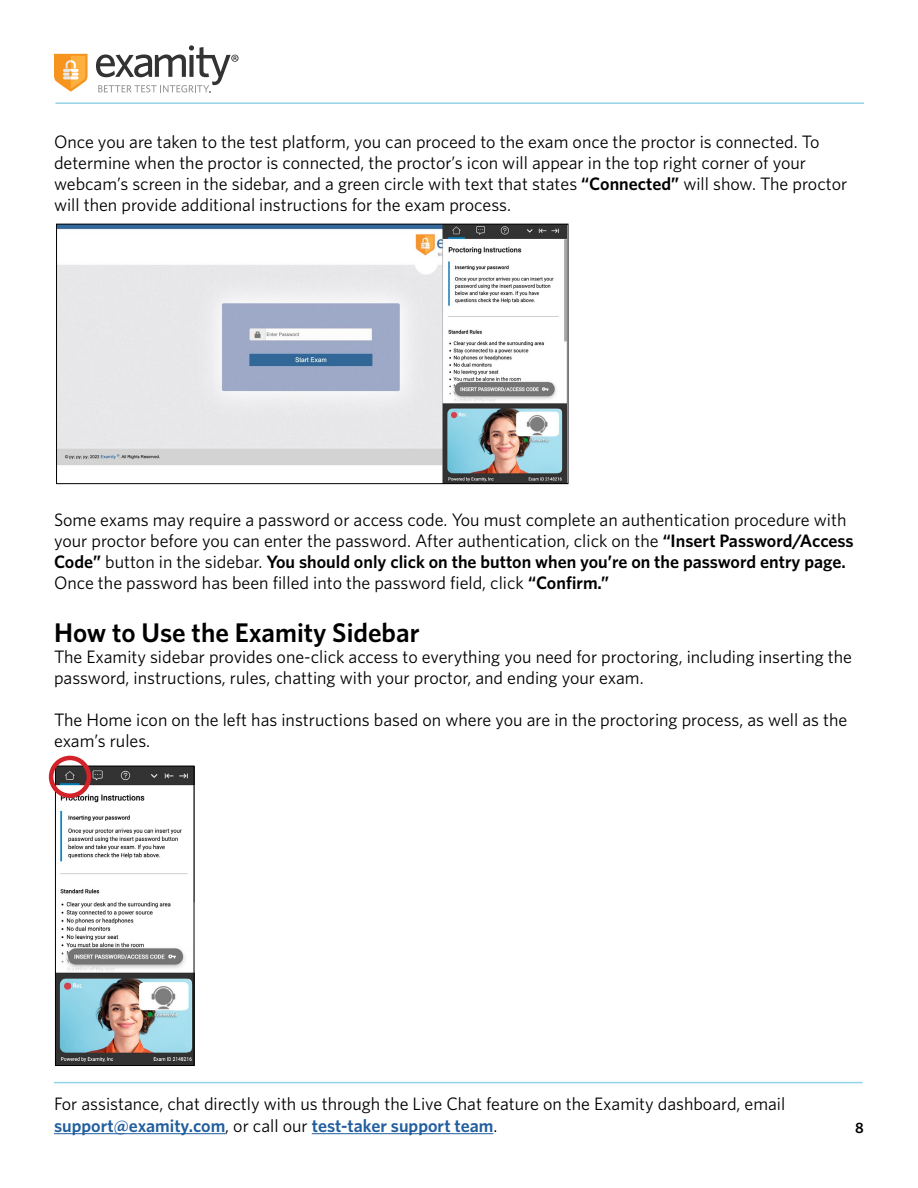
<style>
.page{position:relative;width:918px;height:1188px;background:#fff}
.page>*{position:absolute;margin:0;border:0;box-sizing:border-box;transform-origin:0 0}
.t1{font:600 27px "Whitney";color:#000}
.t2{font:18px/21px "Whitney";color:#000}
.t3{font:600 18px "Whitney";color:#215e9e}
.t4{font:600 15px "Whitney";color:#000}
.s1{font-weight:600}
.s2{font-weight:400;color:#000}
</style>
<div class="page">
<svg style="left:54px;top:45px;width:185px;height:48px"></svg>
<hr style="left:55px;top:102px;width:809px;height:2px;background:#92d3e7">
<hr style="left:54px;top:1133px;width:171px;height:1px;background:#215e9e">
<hr style="left:312px;top:1133px;width:181px;height:1px;background:#215e9e">
<hr style="left:54px;top:1082px;width:809px;height:1px;background:#92d3e7">
<img style="left:58px;top:226px;width:508px;height:256px">
<div style="left:56px;top:224px;width:512px;height:260px;border:1px solid #000"></div>
<img style="left:57px;top:768px;width:135px;height:296px">
<div style="left:55px;top:766px;width:139px;height:300px;border:1px solid #000"></div>
<div style="left:49px;top:756px;width:42px;height:42px;border:4px solid #d2232a;border-radius:50%"></div>
<p class="t2" style="left:54px;top:131px;width:767px">Once you are taken to the test platform, you can proceed to the exam once the proctor is connected. To</p>
<p class="t2" style="left:54px;top:152px;width:754px">determine when the proctor is connected, the proctor’s icon will appear in the top right corner of your</p>
<p class="t2" style="left:54px;top:173px;width:795px">webcam’s screen in the sidebar, and a green circle with text that states <span class="s1">“Connected”</span> will show. The proctor will then provide additional instructions for the exam process.</p>
<p class="t2" style="left:54px;top:509px;width:801px">Some exams may require a password or access code. You must complete an authentication procedure with your proctor before you can enter the password. After authentication, click on the <span class="s1">“Insert Password/Access Code”</span> button in the sidebar. <span class="s1">You should only click on the button when you’re on the password entry page.<br></span>Once the password has been filled into the password field, click <span class="s1">“Confirm.”</span></p>
<p class="t1" style="left:54px;top:615px;width:367px">How to Use the Examity Sidebar</p>
<p class="t2" style="left:54px;top:646px;width:800px">The Examity sidebar provides one-click access to everything you need for proctoring, including inserting the password, instructions, rules, chatting with your proctor, and ending your exam.</p>
<p class="t2" style="left:54px;top:709px;width:795px">The Home icon on the left has instructions based on where you are in the proctoring process, as well as the exam’s rules.</p>
<p class="t2" style="left:54px;top:1093px;width:733px">For assistance, chat directly with us through the Live Chat feature on the Examity dashboard, email</p>
<p class="t3" style="left:54px;top:1114px;width:445px">support@examity.com<span class="s2">, or call our</span> test-taker support team<span class="s2">.</span></p>
<p class="t4" style="left:855px;top:1118px;width:10px">8</p>
</div>
